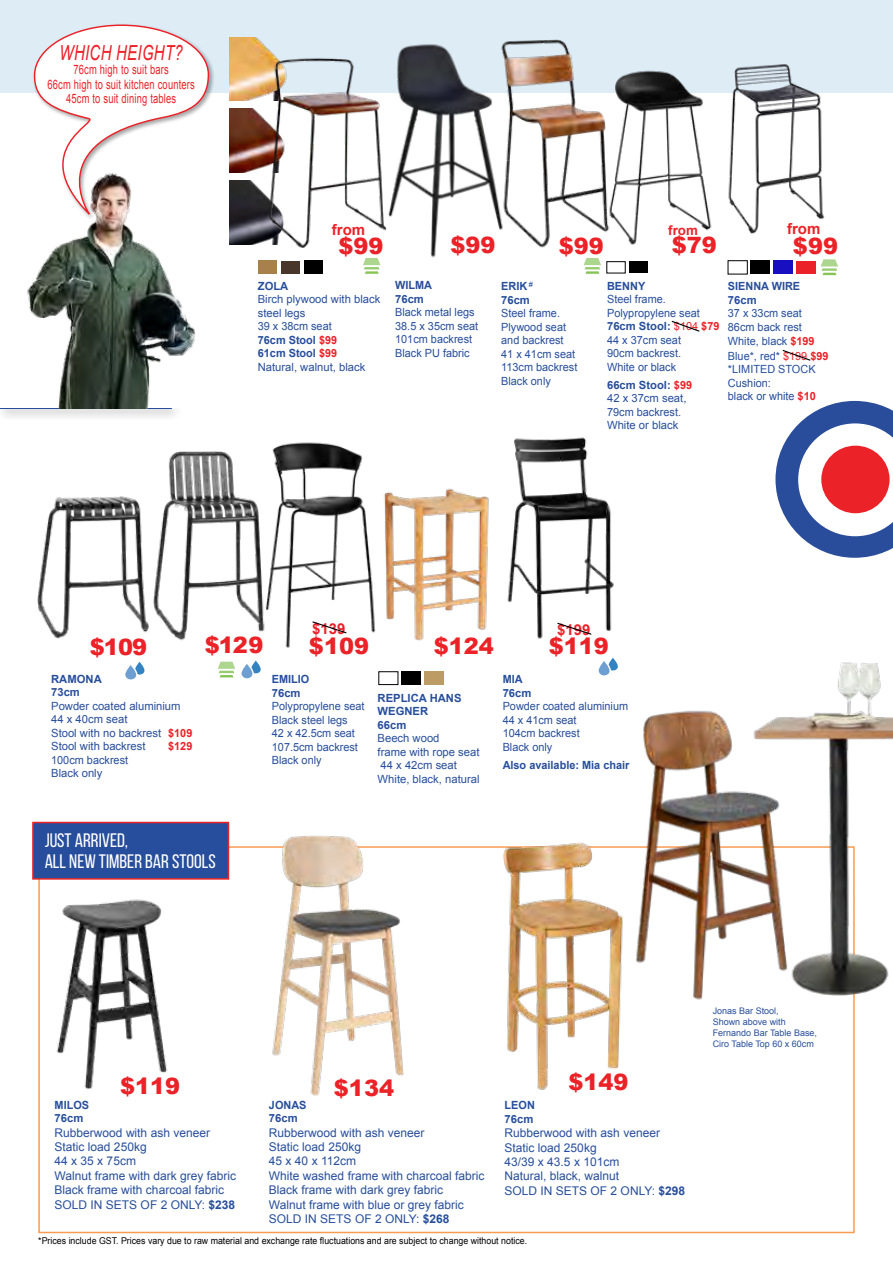
<style>
.page{position:relative;width:893px;height:1263px;background:#fff}
.page>*{position:absolute;margin:0;border:0;box-sizing:border-box;transform-origin:0 0}
.t1{font:900 22.5px "Arial";color:#eb2227}
.t2{font:italic 20.7px "Arial";letter-spacing:.02em;color:#eb2227;scale:.72 1}
.t3{font:19.5px/21px "Bebas Neue";color:#fff}
.t4{font:700 15px "Arial";color:#eb2227}
.t5{font:700 13.35px "Arial";color:#eb2227}
.t6{font:12.9px/14.2px "Arial";letter-spacing:.02em;color:#eb2227;text-align:center;scale:.72 1}
.t7{font:12px/14.4px "Arial";color:#274e9c}
.t8{font:11.25px/13.5px "Arial";color:#274e9c}
.t9{font:700 11.25px/13.5px "Arial";color:#274e9c}
.t10{font:700 11.25px "Arial";color:#eb2227}
.t11{font:9.3px "Arial";color:#000;scale:.94 1}
.t12{font:9px/10.8px "Arial";color:#274e9c}
.s1{font-weight:700}
.s2{font-weight:700;color:#eb2227}
.s3{color:#eb2227}
</style>
<div class="page">
<div style="left:0;top:0;width:893px;height:92px;background:#deecf6"></div>
<div style="left:379px;top:672px;width:19px;height:13px;border:1px solid #000"></div>
<div style="left:401px;top:671px;width:19px;height:14px;background:#000"></div>
<div style="left:424px;top:671px;width:19px;height:14px;background:#bd9b64"></div>
<img style="left:391px;top:488px;width:88px;height:153px">
<img style="left:283px;top:442px;width:108px;height:206px">
<div style="left:258px;top:261px;width:19px;height:13px;background:#a8814a"></div>
<div style="left:281px;top:261px;width:19px;height:12px;background:#48362a"></div>
<div style="left:304px;top:261px;width:19px;height:13px;background:#000"></div>
<img style="left:229px;top:37px;width:38px;height:64px">
<img style="left:229px;top:109px;width:26px;height:63px">
<img style="left:229px;top:181px;width:26px;height:63px">
<svg style="left:363px;top:260px;width:17px;height:14px"></svg>
<img style="left:255px;top:48px;width:126px;height:212px">
<div style="left:630px;top:262px;width:18px;height:11px;background:#000"></div>
<img style="left:618px;top:70px;width:100px;height:175px">
<img style="left:381px;top:44px;width:117px;height:214px">
<img style="left:498px;top:40px;width:120px;height:208px">
<svg style="left:584px;top:258px;width:17px;height:16px"></svg>
<div style="left:773px;top:261px;width:20px;height:13px;background:#170fc0"></div>
<div style="left:751px;top:261px;width:19px;height:13px;background:#000"></div>
<div style="left:796px;top:261px;width:20px;height:13px;background:#eb2227"></div>
<img style="left:721px;top:64px;width:107px;height:170px">
<svg style="left:821px;top:259px;width:17px;height:16px"></svg>
<img style="left:479px;top:437px;width:132px;height:202px">
<svg style="left:599px;top:661px;width:10px;height:14px"></svg>
<svg style="left:218px;top:662px;width:17px;height:15px"></svg>
<svg style="left:251px;top:661px;width:10px;height:12px"></svg>
<svg style="left:243px;top:663px;width:11px;height:15px"></svg>
<svg style="left:241px;top:664px;width:11px;height:14px"></svg>
<svg style="left:135px;top:662px;width:9px;height:13px"></svg>
<svg style="left:127px;top:665px;width:11px;height:14px"></svg>
<svg style="left:125px;top:665px;width:11px;height:14px"></svg>
<img style="left:161px;top:444px;width:122px;height:197px">
<img style="left:37px;top:496px;width:124px;height:143px">
<div style="left:0;top:401px;width:183px;height:20px;background:#000;opacity:.75"></div>
<hr style="left:0;top:407px;width:172px;height:2px;background:#274e9c">
<div style="left:0;top:387px;width:187px;height:20px;background:#fff"></div>
<img style="left:21px;top:221px;width:175px;height:187px">
<div style="left:32px;top:23px;width:184px;height:198px;background:#000;opacity:.35"></div>
<svg style="left:25px;top:24px;width:185px;height:194px"></svg>
<div style="left:38px;top:846px;width:817px;height:387px;background:#fff;border:2px solid #f89c51"></div>
<div style="left:32px;top:822px;width:197px;height:58px;background:#274e9c;border:2px solid #eb2227"></div>
<img style="left:267px;top:835px;width:148px;height:261px">
<img style="left:56px;top:899px;width:112px;height:191px">
<img style="left:490px;top:842px;width:131px;height:248px">
<svg style="left:775px;top:401px;width:118px;height:157px"></svg>
<div style="left:821px;top:446px;width:69px;height:67px;background:#eb2227;border-radius:50%"></div>
<svg style="left:671px;top:320px;width:29px;height:12px"></svg>
<svg style="left:782px;top:350px;width:29px;height:11px"></svg>
<svg style="left:556px;top:622px;width:37px;height:14px"></svg>
<svg style="left:311px;top:620px;width:37px;height:14px"></svg>
<img style="left:608px;top:580px;width:285px;height:426px">
<h2 class="t2" style="left:60px;top:39px;width:173px">WHICH HEIGHT?</h2>
<p class="t6" style="left:47px;top:63px;width:206px">76cm high to suit bars<br>66cm high to suit kitchen counters<br>45cm to suit dining tables</p>
<h3 class="t4" style="left:332px;top:220px;width:35px">from</h3>
<h1 class="t1" style="left:338px;top:229px;width:47px">$99</h1>
<p class="t9" style="left:258px;top:279px;width:32px">ZOLA</p>
<p class="t8" style="left:258px;top:292px;width:124px">Birch plywood with black steel legs<br>39 x 38cm seat<br><span class="s1">76cm Stool</span> <span class="s2">$99<br></span><span class="s1">61cm Stool</span> <span class="s2">$99<br></span>Natural, walnut, black</p>
<h3 class="t4" style="left:787px;top:219px;width:35px">from</h3>
<p class="t5" style="left:668px;top:221px;width:31px">from</p>
<h1 class="t1" style="left:450px;top:229px;width:47px">$99</h1>
<h1 class="t1" style="left:672px;top:229px;width:47px">$79</h1>
<h1 class="t1" style="left:559px;top:229px;width:47px">$99</h1>
<h1 class="t1" style="left:793px;top:229px;width:47px">$99</h1>
<p class="t9" style="left:728px;top:280px;width:74px">SIENNA WIRE<br>76cm</p>
<p class="t8" style="left:728px;top:307px;width:102px">37 x 33cm seat<br>86cm back rest<br>White, black <span class="s2">$199<br></span>Blue*, red* <span class="s3">$199</span> <span class="s2">$99 </span>*LIMITED STOCK<br>Cushion:<br>black or white <span class="s2">$10</span></p>
<p class="t9" style="left:395px;top:279px;width:38px">WILMA<br>76cm</p>
<p class="t8" style="left:395px;top:306px;width:85px">Black metal legs<br>38.5 x 35cm seat<br>101cm backrest<br>Black PU fabric</p>
<p class="t9" style="left:607px;top:279px;width:40px">BENNY</p>
<p class="t8" style="left:607px;top:293px;width:114px">Steel frame.<br>Polypropylene seat<br><span class="s1">76cm Stool:</span> <span class="s3">$104</span> <span class="s2">$79<br></span>44 x 37cm seat<br>90cm backrest.<br>White or black</p>
<p class="t8" style="left:607px;top:378px;width:87px"><span class="s1">66cm Stool:</span> <span class="s2">$99<br></span>42 x 37cm seat,<br>79cm backrest.<br>White or black</p>
<p class="t9" style="left:501px;top:280px;width:33px">ERIK <sup>#<br></sup>76cm</p>
<p class="t8" style="left:501px;top:307px;width:78px">Steel frame.<br>Plywood seat and backrest<br>41 x 41cm seat<br>113cm backrest<br>Black only</p>
<h1 class="t1" style="left:90px;top:630px;width:59px">$109</h1>
<h1 class="t1" style="left:205px;top:629px;width:60px">$129</h1>
<p class="t9" style="left:51px;top:672px;width:52px">RAMONA<br>73cm</p>
<p class="t8" style="left:51px;top:699px;width:143px">Powder coated aluminium<br>44 x 40cm seat<br>Stool with no backrest <span class="s2">$109<br></span>Stool with backrest</p>
<p class="t10" style="left:168px;top:739px;width:26px">$129</p>
<p class="t8" style="left:51px;top:753px;width:79px">100cm backrest<br>Black only</p>
<h3 class="t4" style="left:312px;top:618px;width:35px">$139</h3>
<h3 class="t4" style="left:557px;top:620px;width:35px">$199</h3>
<h1 class="t1" style="left:434px;top:629px;width:62px">$124</h1>
<h1 class="t1" style="left:309px;top:630px;width:62px">$109</h1>
<h1 class="t1" style="left:549px;top:630px;width:62px">$119</h1>
<p class="t9" style="left:272px;top:673px;width:39px">EMILIO<br>76cm</p>
<p class="t8" style="left:272px;top:700px;width:94px">Polypropylene seat<br>Black steel legs<br>42 x 42.5cm seat<br>107.5cm backrest<br>Black only</p>
<p class="t9" style="left:378px;top:691px;width:85px">REPLICA HANS<br>WEGNER<br>66cm</p>
<p class="t8" style="left:378px;top:731px;width:103px">Beech wood<br>frame with rope seat<br>44 x 42cm seat<br>White, black, natural</p>
<p class="t9" style="left:503px;top:673px;width:30px">MIA<br>76cm</p>
<p class="t8" style="left:503px;top:700px;width:127px">Powder coated aluminium<br>44 x 41cm seat<br>104cm backrest<br>Black only</p>
<p class="t9" style="left:503px;top:758px;width:128px">Also available: Mia chair</p>
<h3 class="t3" style="left:45px;top:829px;width:173px">JUST ARRIVED,<br>ALL NEW TIMBER BAR STOOLS</h3>
<h1 class="t1" style="left:120px;top:1069px;width:62px">$119</h1>
<h1 class="t1" style="left:334px;top:1071px;width:62px">$134</h1>
<h1 class="t1" style="left:568px;top:1066px;width:62px">$149</h1>
<p class="t9" style="left:55px;top:1098px;width:36px">MILOS<br>76cm</p>
<p class="t7" style="left:55px;top:1125px;width:183px">Rubberwood with ash veneer<br>Static load 250kg<br>44 x 35 x 75cm<br>Walnut frame with dark grey fabric<br>Black frame with charcoal fabric<br>SOLD IN SETS OF 2 ONLY: <span class="s1">$238</span></p>
<p class="t9" style="left:269px;top:1098px;width:39px">JONAS<br>76cm</p>
<p class="t7" style="left:269px;top:1125px;width:217px">Rubberwood with ash veneer<br>Static load 250kg<br>45 x 40 x 112cm<br>White washed frame with charcoal fabric<br>Black frame with dark grey fabric<br>Walnut frame with blue or grey fabric<br>SOLD IN SETS OF 2 ONLY: <span class="s1">$268</span></p>
<p class="t9" style="left:505px;top:1099px;width:32px">LEON<br>76cm</p>
<p class="t7" style="left:505px;top:1126px;width:182px">Rubberwood with ash veneer<br>Static load 250kg<br>43/39 x 43.5 x 101cm<br>Natural, black, walnut<br>SOLD IN SETS OF 2 ONLY: <span class="s1">$298</span></p>
<p class="t11" style="left:38px;top:1234px;width:522px">*Prices include GST. Prices vary due to raw material and exchange rate fluctuations and are subject to change without notice.</p>
<p class="t12" style="left:713px;top:1006px;width:106px">Jonas Bar Stool,<br>Shown above with<br>Fernando Bar Table Base,<br>Ciro Table Top 60 x 60cm</p>
</div>
